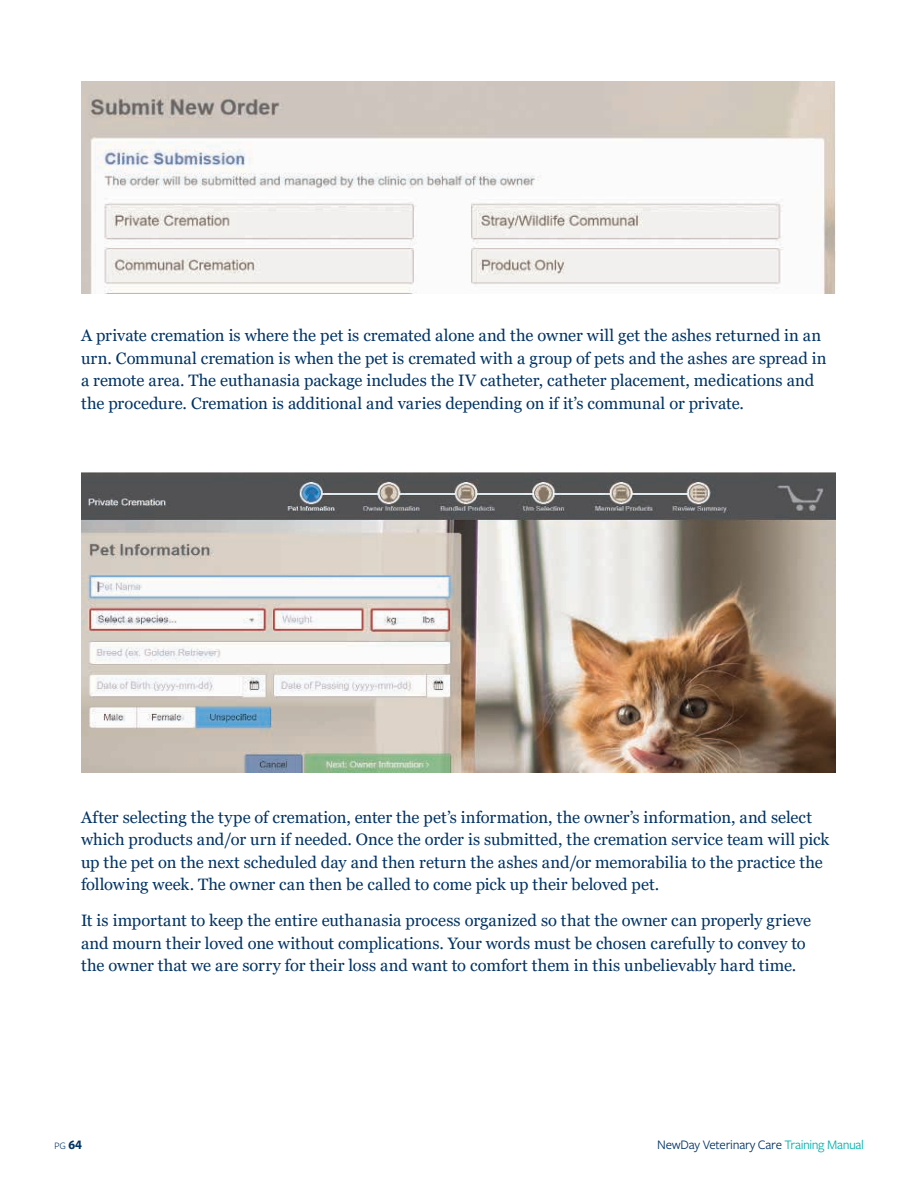
<style>
.page{position:relative;width:918px;height:1188px;background:#fff}
.page>*{position:absolute;margin:0;border:0;box-sizing:border-box;transform-origin:0 0}
.t1{font:16.5px/22.5px "Georgia Pro";color:#003365}
.t2{font:13.5px "Freight Sans Pro";letter-spacing:-.02em;color:#003365}
.t3{font:300 13.5px "Freight Sans Pro";color:#003365}
.s1{font-weight:700}
.s2{color:#00afaa}
</style>
<div class="page">
<img style="left:81px;top:81px;width:754px;height:213px">
<img style="left:81px;top:472px;width:754px;height:300px">
<p class="t1" style="left:81px;top:325px;width:747px">A private cremation is where the pet is cremated alone and the owner will get the ashes returned in an urn. Communal cremation is when the pet is cremated with a group of pets and the ashes are spread in a remote area. The euthanasia package includes the IV catheter, catheter placement, medications and the procedure. Cremation is additional and varies depending on if it’s communal or private.</p>
<p class="t1" style="left:81px;top:806px;width:750px">After selecting the type of cremation, enter the pet’s information, the owner’s information, and select which products and/or urn if needed. Once the order is submitted, the cremation service team will pick up the pet on the next scheduled day and then return the ashes and/or memorabilia to the practice the following week. The owner can then be called to come pick up their beloved pet.</p>
<p class="t1" style="left:81px;top:910px;width:732px">It is important to keep the entire euthanasia process organized so that the owner can properly grieve and mourn their loved one without complications. Your words must be chosen carefully to convey to the owner that we are sorry for their loss and want to comfort them in this unbelievably hard time.</p>
<p class="t3" style="left:54px;top:1136px;width:29px">pg <span class="s1">64</span></p>
<p class="t2" style="left:657px;top:1136px;width:208px">NewDay Veterinary Care <span class="s2">Training Manual</span></p>
</div>
